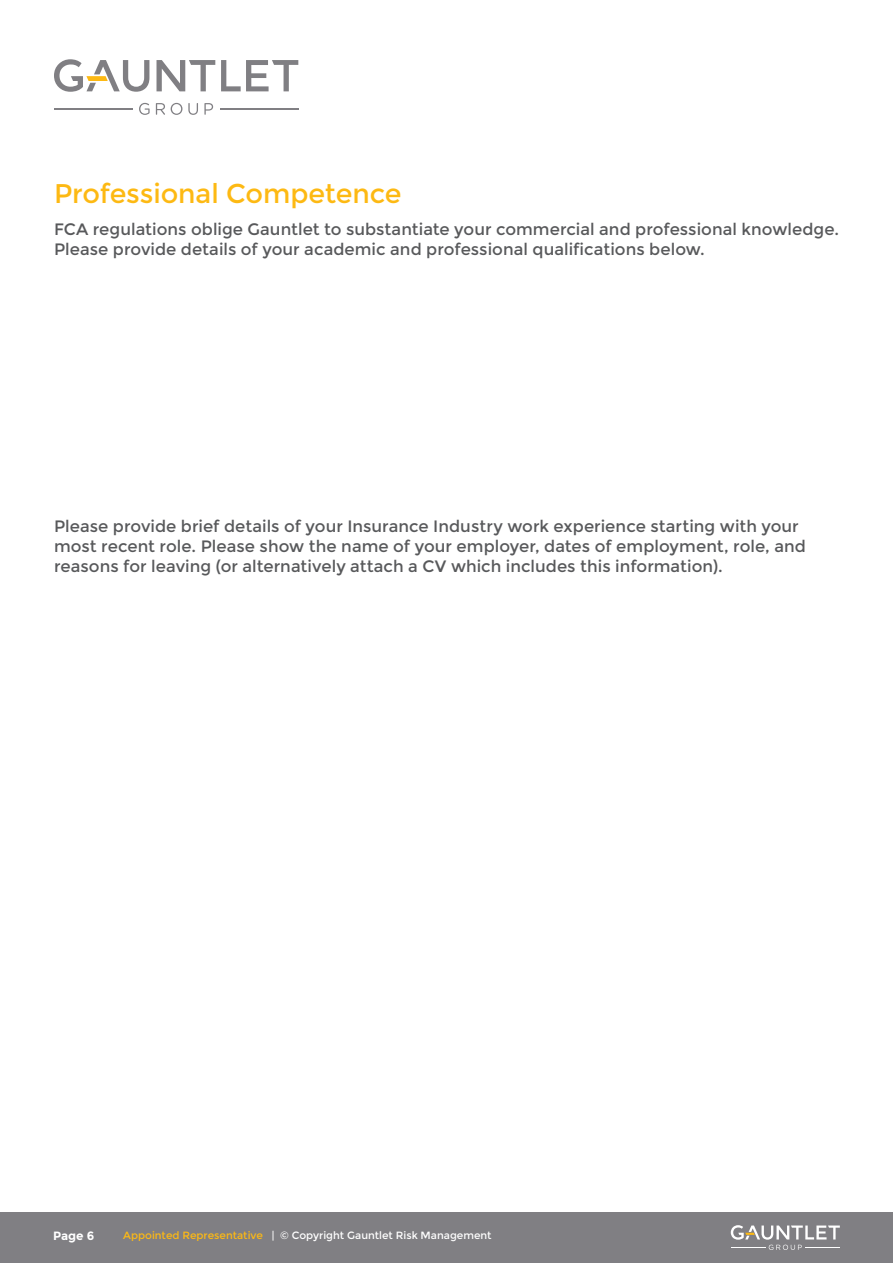
<style>
.page{position:relative;width:893px;height:1263px;background:#fff}
.page>*{position:absolute;margin:0;border:0;box-sizing:border-box;transform-origin:0 0}
.t1{font:27px "Montserrat";letter-spacing:-.005em;color:#fdb913}
.t2{font:16.5px/19.8px "Montserrat";color:#58595b}
.t3{font:700 12px "Montserrat";color:#fff}
.t4{font:10.5px "Montserrat";color:#fff}
.s1{color:#fdb913}
</style>
<div class="page">
<div style="left:0;top:1212px;width:893px;height:51px;background:#807f83"></div>
<hr style="left:54px;top:108px;width:78px;height:1px;background:#807f83">
<hr style="left:220px;top:108px;width:78px;height:1px;background:#807f83">
<svg style="left:157px;top:60px;width:58px;height:31px"></svg>
<svg style="left:221px;top:60px;width:77px;height:31px"></svg>
<svg style="left:54px;top:59px;width:95px;height:33px"></svg>
<svg style="left:139px;top:103px;width:11px;height:12px"></svg>
<svg style="left:156px;top:103px;width:9px;height:12px"></svg>
<svg style="left:171px;top:103px;width:11px;height:12px"></svg>
<svg style="left:188px;top:103px;width:10px;height:12px"></svg>
<svg style="left:204px;top:103px;width:9px;height:12px"></svg>
<svg style="left:731px;top:1225px;width:109px;height:25px"></svg>
<h1 class="t1" style="left:54px;top:177px;width:349px">Professional Competence</h1>
<p class="t2" style="left:54px;top:220px;width:786px">FCA regulations oblige Gauntlet to substantiate your commercial and professional knowledge.<br>Please provide details of your academic and professional qualifications below.</p>
<p class="t2" style="left:54px;top:517px;width:753px">Please provide brief details of your Insurance Industry work experience starting with your most recent role. Please show the name of your employer, dates of employment, role, and reasons for leaving (or alternatively attach a CV which includes this information).</p>
<p class="t3" style="left:53px;top:1228px;width:43px">Page 6</p>
<p class="t4" style="left:123px;top:1230px;width:370px"><span class="s1">Appointed Representative</span> | © Copyright Gauntlet Risk Management</p>
</div>
